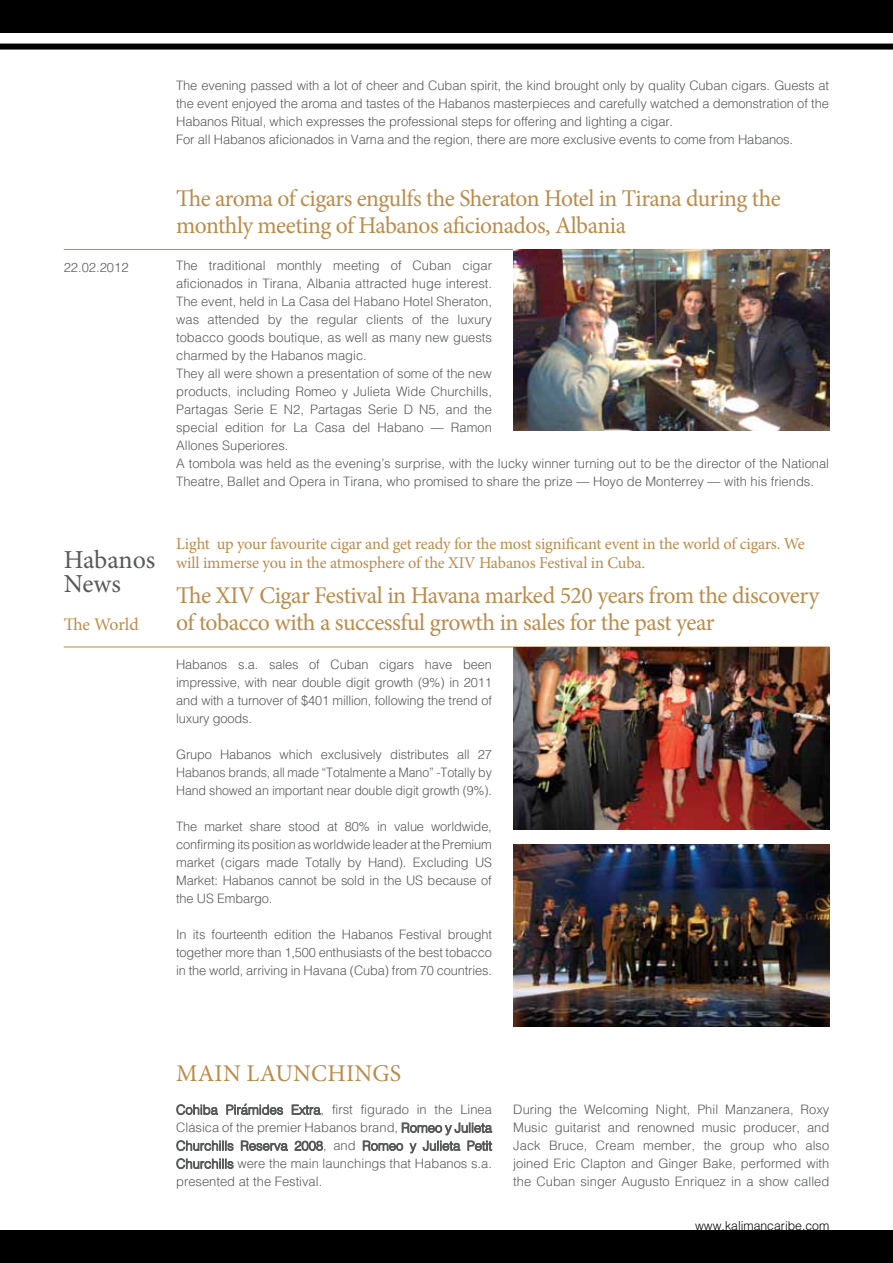
<style>
.page{position:relative;width:893px;height:1263px;background:#fff}
.page>*{position:absolute;margin:0;border:0;box-sizing:border-box;transform-origin:0 0}
.t1{font:25.95px/24.8px "Minion Pro";color:#58595b}
.t2{font:24px/27px "Minion Pro";letter-spacing:-.02em;color:#bb8b4a}
.t3{font:24px "Minion Pro";letter-spacing:.01em;color:#bb8b4a}
.t4{font:17.7px "Minion Pro";letter-spacing:-.01em;color:#bb8b4a}
.t5{font:16.5px/19.5px "Minion Pro";letter-spacing:-.01em;color:#bb8b4a}
.t6{font:300 14.25px/18px "Helv Cyr";letter-spacing:-.01em;color:#58595b;text-align:justify}
.t7{font:300 13.5px "Helv Cyr";color:#000}
</style>
<div class="page">
<div style="left:0;top:1230px;width:893px;height:33px;background:#000"></div>
<div style="left:0;top:44px;width:893px;height:6px;background:#000"></div>
<div style="left:0;top:0;width:893px;height:33px;background:#000"></div>
<hr style="left:64px;top:249px;width:765px;height:1px;background:#bb8b4a">
<hr style="left:64px;top:647px;width:765px;height:1px;background:#bb8b4a">
<svg style="left:176px;top:1104px;width:42px;height:11px"></svg>
<svg style="left:291px;top:1104px;width:30px;height:11px"></svg>
<svg style="left:176px;top:1140px;width:58px;height:11px"></svg>
<svg style="left:241px;top:1140px;width:47px;height:11px"></svg>
<svg style="left:294px;top:1140px;width:29px;height:11px"></svg>
<svg style="left:362px;top:1122px;width:130px;height:32px"></svg>
<svg style="left:176px;top:1158px;width:58px;height:11px"></svg>
<img style="left:513px;top:250px;width:316px;height:181px">
<img style="left:513px;top:647px;width:316px;height:182px">
<img style="left:513px;top:844px;width:316px;height:182px">
<svg style="left:226px;top:1103px;width:57px;height:12px"></svg>
<p class="t6" style="left:64px;top:258px;width:66px">22.02.2012</p>
<h1 class="t1" style="left:64px;top:547px;width:93px">Habanos<br>News</h1>
<p class="t4" style="left:64px;top:612px;width:76px">The World</p>
<p class="t6" style="left:176px;top:76px;width:654px;text-align:left">The evening passed with a lot of cheer and Cuban spirit, the kind brought only by quality Cuban cigars. Guests at the event enjoyed the aroma and tastes of the Habanos masterpieces and carefully watched a demonstration of the Habanos Ritual, which expresses the professional steps for offering and lighting a cigar.<br>For all Habanos aficionados in Varna and the region, there are more exclusive events to come from Habanos.</p>
<h2 class="t2" style="left:176px;top:185px;width:606px">The aroma of cigars engulfs the Sheraton Hotel in Tirana during the monthly meeting of Habanos aficionados, Albania</h2>
<p class="t6" style="left:176px;top:256px;width:654px;text-align:left">The traditional monthly meeting of Cuban cigar<br>aficionados in Tirana, Albania attracted huge interest.<br>The event, held in La Casa del Habano Hotel Sheraton,<br>was attended by the regular clients of the luxury<br>tobacco goods boutique, as well as many new guests<br>charmed by the Habanos magic.<br>They all were shown a presentation of some of the new<br>products, including Romeo y Julieta Wide Churchills,<br>Partagas Serie E N2, Partagas Serie D N5, and the<br>special edition for La Casa del Habano – Ramon<br>Allones Superiores.<br>A tombola was held as the evening’s surprise, with the lucky winner turning out to be the director of the National Theatre, Ballet and Opera in Tirana, who promised to share the prize – Hoyo de Monterrey – with his friends.</p>
<p class="t5" style="left:176px;top:534px;width:630px">Light up your favourite cigar and get ready for the most significant event in the world of cigars. We will immerse you in the atmosphere of the XIV Habanos Festival in Cuba.</p>
<h2 class="t2" style="left:176px;top:582px;width:645px">The XIV Cigar Festival in Havana marked 520 years from the discovery of tobacco with a successful growth in sales for the past year</h2>
<p class="t6" style="left:176px;top:656px;width:317px">Habanos s.a. sales of Cuban cigars have been impressive, with near double digit growth (9%) in 2011 and with a turnover of $401 million, following the trend of luxury goods.</p>
<p class="t6" style="left:176px;top:746px;width:317px">Grupo Habanos which exclusively distributes all 27<br>Habanos brands, all made “Totalmente a Mano” -Totally by Hand showed an important near double digit growth (9%).</p>
<p class="t6" style="left:176px;top:818px;width:317px">The market share stood at 80% in value worldwide, confirming its position as worldwide leader at the Premium market (cigars made Totally by Hand). Excluding US Market: Habanos cannot be sold in the US because of the US Embargo.</p>
<p class="t6" style="left:176px;top:926px;width:317px">I n its fourteenth edition the Habanos Festival brought together more than 1,500 enthusiasts of the best tobacco in the world, arriving in Havana (Cuba) from 70 countries.</p>
<h2 class="t3" style="left:176px;top:1057px;width:224px">main launchings</h2>
<p class="t6" style="left:176px;top:1101px;width:317px">Cohiba Piramides Extra, first figurado in the Linea Clasica of the premier Habanos brand, Romeo y Julieta Churchills Reserva 2008, and Romeo y Julieta Petit Churchills were the main launchings that Habanos s.a. presented at the Festival.</p>
<p class="t6" style="left:513px;top:1101px;width:318px">During the Welcoming Night, Phil Manzanera, Roxy Music guitarist and renowned music producer, and Jack Bruce, Cream member, the group who also joined Eric Clapton and Ginger Bake, performed with the Cuban singer Augusto Enriquez in a show called</p>
<p class="t7" style="left:695px;top:1219px;width:136px">www.kalimancaribe.com</p>
</div>
